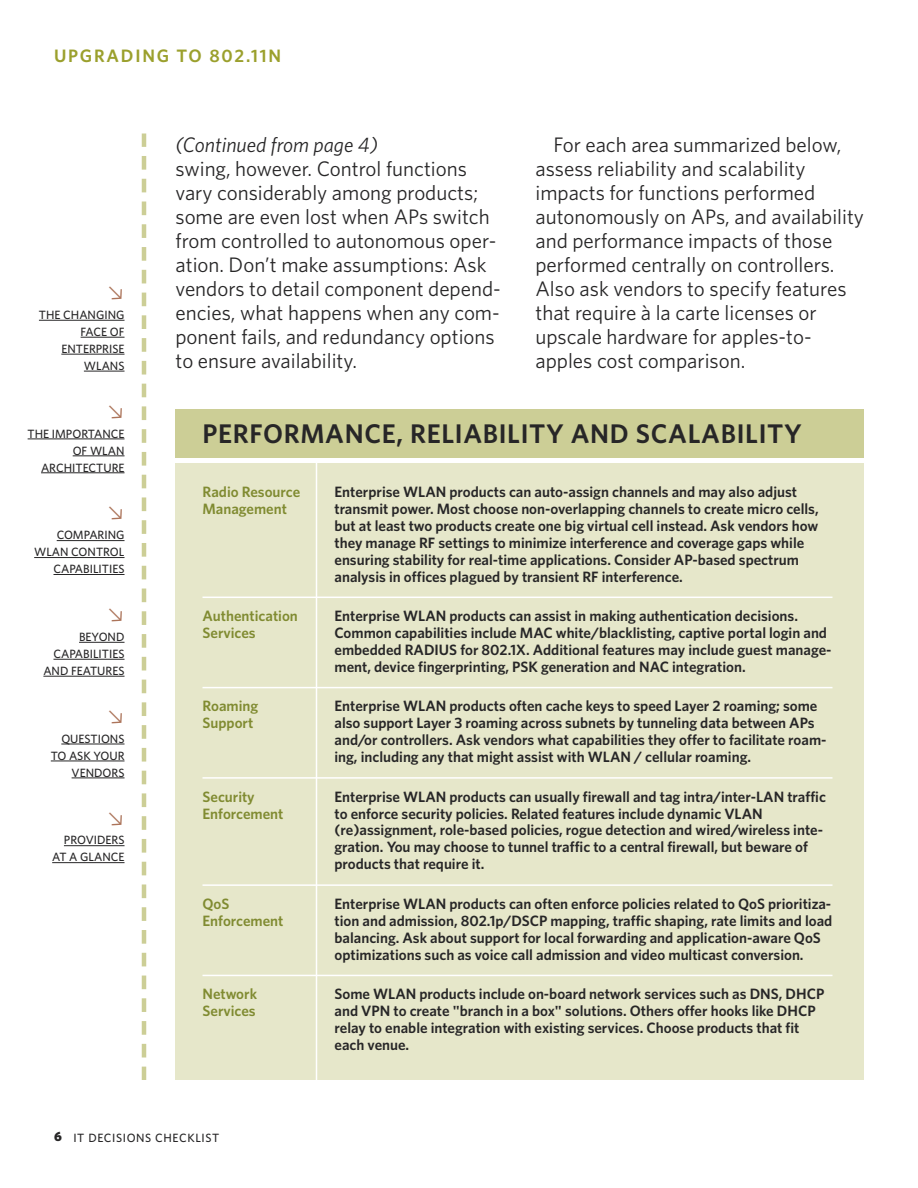
<style>
.page{position:relative;width:918px;height:1188px;background:#fff}
.page>*{position:absolute;margin:0;border:0;box-sizing:border-box;transform-origin:0 0}
.t1{font:600 27px "Whitney";letter-spacing:.025em;color:#272627}
.t2{font:21px/24px "Whitney";color:#272627}
.t3{font:italic 21px "Whitney";color:#272627}
.t4{font:600 18px "Whitney";letter-spacing:.1em;color:#9ba02d}
.t5{font:600 15px/17px "Whitney";color:#272627}
.t6{font:600 15px/17px "Whitney";color:#808b31}
.t7{font:500 12px/17px "Whitney";color:#272627;text-align:right}
.t8{font:500 12px "Whitney";letter-spacing:.05em;color:#272627}
.s1{font-weight:900;font-size:13.5px}
</style>
<div class="page">
<svg style="left:142px;top:156px;width:4px;height:911px"></svg>
<hr style="left:142px;top:134px;width:4px;height:13px;background:#ccce96">
<hr style="left:142px;top:1067px;width:4px;height:13px;background:#ccce96">
<hr style="left:39px;top:320px;width:86px;height:1px;background:#272627">
<hr style="left:81px;top:337px;width:44px;height:1px;background:#272627">
<hr style="left:61px;top:354px;width:64px;height:1px;background:#272627">
<hr style="left:84px;top:371px;width:41px;height:1px;background:#272627">
<hr style="left:28px;top:439px;width:97px;height:1px;background:#272627">
<hr style="left:73px;top:456px;width:52px;height:1px;background:#272627">
<hr style="left:41px;top:472px;width:84px;height:1px;background:#272627">
<hr style="left:57px;top:540px;width:68px;height:1px;background:#272627">
<hr style="left:34px;top:557px;width:91px;height:1px;background:#272627">
<hr style="left:53px;top:574px;width:72px;height:1px;background:#272627">
<hr style="left:79px;top:642px;width:46px;height:1px;background:#272627">
<hr style="left:53px;top:659px;width:72px;height:1px;background:#272627">
<hr style="left:43px;top:676px;width:82px;height:1px;background:#272627">
<hr style="left:61px;top:744px;width:64px;height:1px;background:#272627">
<hr style="left:51px;top:761px;width:74px;height:1px;background:#272627">
<hr style="left:72px;top:778px;width:53px;height:1px;background:#272627">
<hr style="left:64px;top:845px;width:61px;height:1px;background:#272627">
<hr style="left:52px;top:862px;width:73px;height:1px;background:#272627">
<div style="left:176px;top:464px;width:688px;height:616px;background:#e6e7ca"></div>
<hr style="left:202px;top:597px;width:630px;height:1px;background:#fff">
<hr style="left:202px;top:687px;width:630px;height:1px;background:#fff">
<hr style="left:202px;top:777px;width:630px;height:2px;background:#fff">
<hr style="left:202px;top:884px;width:630px;height:2px;background:#fff">
<hr style="left:202px;top:975px;width:630px;height:1px;background:#fff">
<div style="left:176px;top:410px;width:688px;height:48px;background:#ccce96"></div>
<hr style="left:316px;top:460px;width:1px;height:638px;background:#fff">
<p class="t4" style="left:54px;top:49px;width:229px">UPGRADING TO 802.11N</p>
<p class="t7" style="left:39px;top:308px;width:87px">THE CHANGING<br>FACE OF<br>ENTERPRISE<br>WLANS</p>
<h2 class="t3" style="left:176px;top:137px;width:204px">(Continued from page 4)</h2>
<p class="t2" style="left:176px;top:158px;width:327px">swing, however. Control functions vary considerably among products; some are even lost when APs switch from controlled to autonomous oper&shy;ation. Don’t make assumptions: Ask vendors to detail component depend&shy;encies, what happens when any com&shy;ponent fails, and redundancy options to ensure availability.</p>
<p class="t2" style="left:535px;top:134px;width:330px;text-indent:18px">For each area summarized below, assess reliability and scalability impacts for functions performed autonomously on APs, and availability and performance impacts of those performed centrally on controllers.<br>Also ask vendors to specify features that require à la carte licenses or upscale hardware for apples-to&shy;apples cost comparison.</p>
<p class="t7" style="left:28px;top:426px;width:98px">THE IMPORTANCE<br>OF WLAN<br>ARCHITECTURE</p>
<p class="t7" style="left:34px;top:528px;width:92px">COMPARING<br>WLAN CONTROL<br>CAPABILITIES</p>
<p class="t7" style="left:43px;top:630px;width:83px">BEYOND<br>CAPABILITIES<br>AND FEATURES</p>
<p class="t7" style="left:51px;top:731px;width:75px">QUESTIONS<br>TO ASK YOUR<br>VENDORS</p>
<p class="t7" style="left:52px;top:833px;width:74px">PROVIDERS<br>AT A GLANCE</p>
<h1 class="t1" style="left:202px;top:424px;width:601px">PERFORMANCE, RELIABILITY AND SCALABILITY</h1>
<p class="t6" style="left:202px;top:485px;width:99px">Radio Resource<br>Management</p>
<p class="t6" style="left:202px;top:609px;width:97px">Authentication<br>Services</p>
<p class="t6" style="left:202px;top:699px;width:57px">Roaming<br>Support</p>
<p class="t6" style="left:202px;top:789px;width:82px">Security<br>Enforcement</p>
<p class="t6" style="left:202px;top:897px;width:82px">QoS<br>Enforcement</p>
<p class="t6" style="left:202px;top:987px;width:56px">Network<br>Services</p>
<p class="t5" style="left:334px;top:485px;width:486px">Enterprise WLAN products can auto-assign channels and may also adjust transmit power. Most choose non-overlapping channels to create micro cells, but at least two products create one big virtual cell instead. Ask vendors how they manage RF settings to minimize interference and coverage gaps while ensuring stability for real-time applications. Consider AP-based spectrum analysis in offices plagued by transient RF interference.</p>
<p class="t5" style="left:334px;top:609px;width:499px">Enterprise WLAN products can assist in making authentication decisions.<br>Common capabilities include MAC white/blacklisting, captive portal login and embedded RADIUS for 802.1X. Additional features may include guest manage&shy;ment, device fingerprinting, PSK generation and NAC integration.</p>
<p class="t5" style="left:334px;top:699px;width:494px">Enterprise WLAN products often cache keys to speed Layer 2 roaming; some also support Layer 3 roaming across subnets by tunneling data between APs and/or controllers. Ask vendors what capabilities they offer to facilitate roam&shy;ing, including any that might assist with WLAN / cellular roaming.</p>
<p class="t5" style="left:334px;top:789px;width:493px">Enterprise WLAN products can usually firewall and tag intra/inter-LAN traffic to enforce security policies. Related features include dynamic VLAN (re)assignment, role-based policies, rogue detection and wired/wireless inte&shy;gration. You may choose to tunnel traffic to a central firewall, but beware of products that require it.</p>
<p class="t5" style="left:335px;top:897px;width:499px">Enterprise WLAN products can often enforce policies related to QoS prioritiza&shy;tion and admission, 802.1p/DSCP mapping, traffic shaping, rate limits and load balancing. Ask about support for local forwarding and application-aware QoS optimizations such as voice call admission and video multicast conversion.</p>
<p class="t5" style="left:335px;top:987px;width:491px">Some WLAN products include on-board network services such as DNS, DHCP and VPN to create "branch in a box" solutions. Others offer hooks like DHCP relay to enable integration with existing services. Choose products that fit each venue.</p>
<p class="t8" style="left:54px;top:1133px;width:167px"><span class="s1">6</span> IT DECISIONS CHECKLIST</p>
</div>
